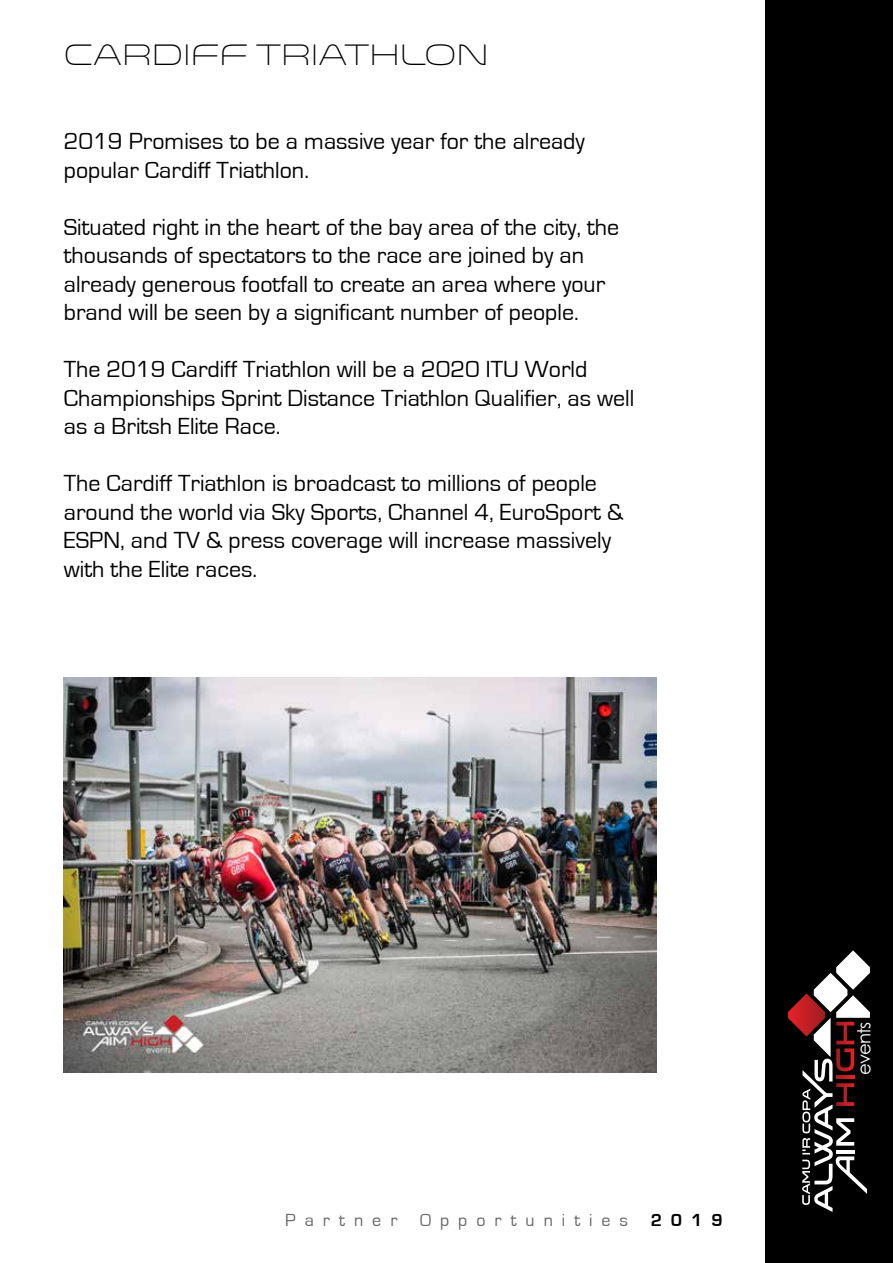
<style>
.page{position:relative;width:893px;height:1263px;background:#fff}
.page>*{position:absolute;margin:0;border:0;box-sizing:border-box;transform-origin:0 0}
.t1{font:30px "Venera 300";color:#000}
.t2{font:24px/28.5px "Eurostile";color:#000}
.t3{font:18.15px "Century Gothic";letter-spacing:-.05em;color:#fff}
.t4{font:18px "Eurostile";letter-spacing:.5em;color:#656669}
.t5{font:700 18px "Eurostile";color:#000}
</style>
<div class="page">
<div style="left:765px;top:0;width:128px;height:1263px;background:#000"></div>
<svg style="left:788px;top:950px;width:82px;height:262px"></svg>
<img style="left:64px;top:677px;width:592px;height:395px">
<p class="t1" style="left:64px;top:37px;width:426px">CARDIFF TRIATHLON</p>
<p class="t2" style="left:64px;top:127px;width:523px">2019 Promises to be a massive year for the already popular Cardiff Triathlon.</p>
<p class="t2" style="left:64px;top:213px;width:557px">Situated right in the heart of the bay area of the city, the thousands of spectators to the race are joined by an already generous footfall to create an area where your brand will be seen by a significant number of people.</p>
<p class="t2" style="left:64px;top:355px;width:572px">The 2019 Cardiff Triathlon will be a 2020 ITU World<br>Championships Sprint Distance Triathlon Qualifier, as well as a Britsh Elite Race.</p>
<p class="t2" style="left:64px;top:469px;width:561px">The Cardiff Triathlon is broadcast to millions of people around the world via Sky Sports, Channel 4, EuroSport &amp; ESPN, and TV &amp; press coverage will increase massively with the Elite races.</p>
<p class="t4" style="left:285px;top:1211px;width:114px">Partner</p>
<p class="t4" style="left:420px;top:1211px;width:210px">Opportunities</p>
<p class="t5" style="left:651px;top:1211px;width:74px">2019</p>
<p class="t3" style="left:853px;top:1075px;width:55px;rotate:-90deg">events</p>
</div>
